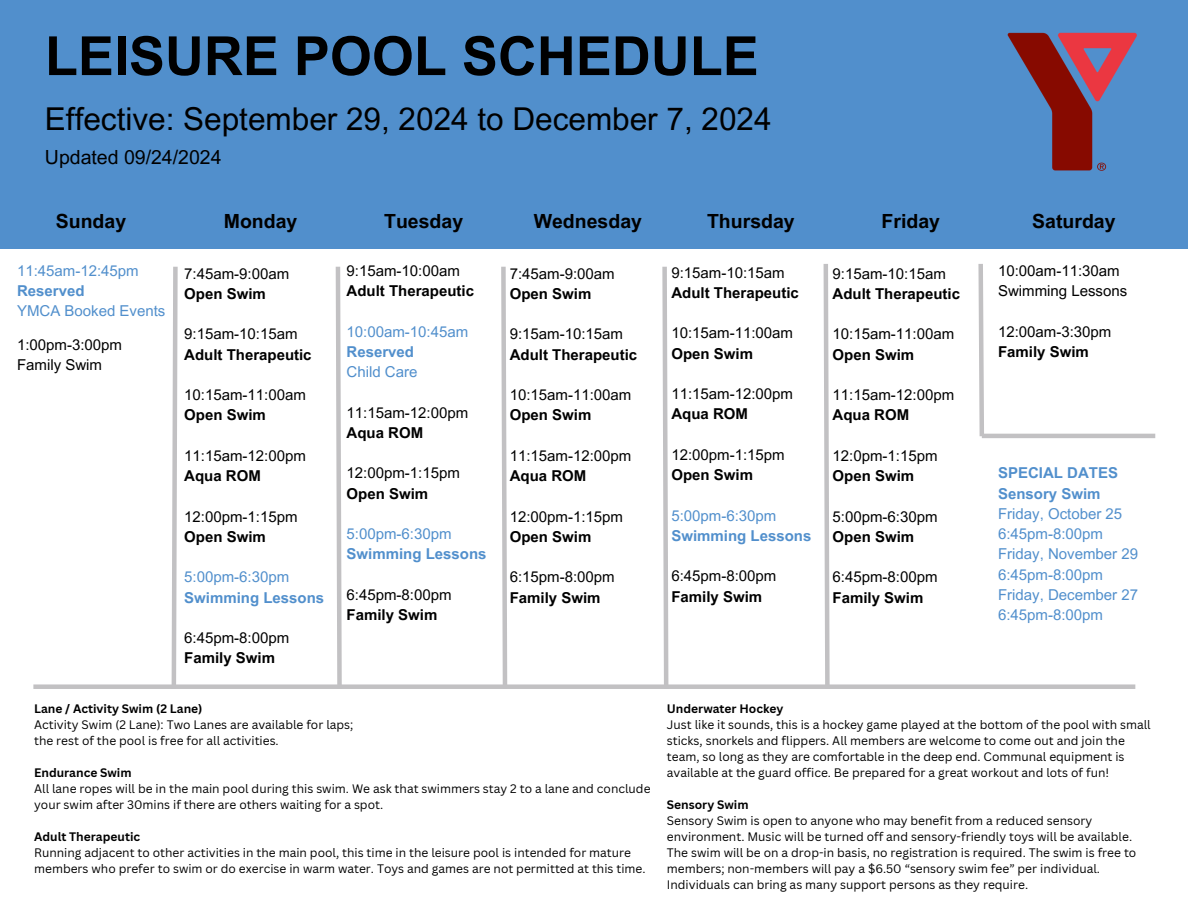
<style>
.page{position:relative;width:1188px;height:918px;background:#fff}
.page>*{position:absolute;margin:0;border:0;box-sizing:border-box;transform-origin:0 0}
.t1{font:700 54px "Arial MT Pro";color:#000}
.t2{font:31.5px "Arial MT Pro";color:#000}
.t3{font:700 19.5px "Arial MT Pro";color:#000}
.t4{font:19.5px "Arial MT Pro";color:#000}
.t5{font:15px/20.2px "Arial MT Pro";color:#000}
.t6{font:15px/20.2px "Arial MT Pro";color:#518fcc}
.t7{font:700 15px/20.2px "Arial MT Pro";color:#000}
.t8{font:700 15px/20.2px "Arial MT Pro";color:#518fcc}
.t9{font:12px/16px "Canva Sans";color:#000}
.t10{font:700 12px "Canva Sans";color:#000}
.s1{font-weight:700}
.s2{font-weight:400}
</style>
<div class="page">
<div style="left:0;top:0;width:1188px;height:249px;background:#518fcc"></div>
<svg style="left:171px;top:266px;width:7px;height:418px"></svg>
<img style="left:1007px;top:32px;width:129px;height:138px">
<svg style="left:335px;top:266px;width:7px;height:418px"></svg>
<svg style="left:501px;top:266px;width:7px;height:418px"></svg>
<svg style="left:662px;top:266px;width:7px;height:418px"></svg>
<svg style="left:823px;top:264px;width:7px;height:420px"></svg>
<div style="left:33px;top:684px;width:1102px;height:5px;background:#c2c1c3"></div>
<svg style="left:978px;top:264px;width:8px;height:175px"></svg>
<hr style="left:982px;top:434px;width:173px;height:4px;background:#c2c1c3">
<h1 class="t1" style="left:45px;top:36px;width:715px">LEISURE POOL SCHEDULE</h1>
<h1 class="t2" style="left:45px;top:107px;width:728px">Effective: September 29, 2024 to December 7, 2024</h1>
<h1 class="t4" style="left:45px;top:150px;width:178px">Updated 09/24/2024</h1>
<h2 class="t3" style="left:56px;top:213px;width:72px">Sunday</h2>
<h2 class="t3" style="left:224px;top:213px;width:75px">Monday</h2>
<h2 class="t3" style="left:384px;top:213px;width:81px">Tuesday</h2>
<h2 class="t3" style="left:534px;top:213px;width:110px">Wednesday</h2>
<h2 class="t3" style="left:707px;top:213px;width:89px">Thursday</h2>
<h2 class="t3" style="left:882px;top:213px;width:60px">Friday</h2>
<h2 class="t3" style="left:1032px;top:213px;width:85px">Saturday</h2>
<h3 class="t5" style="left:998px;top:262px;width:131px">10:00am-11:30am<br>Swimming Lessons</h3>
<h3 class="t5" style="left:998px;top:323px;width:115px">12:00am-3:30pm<br><span class="s1">Family Swim</span></h3>
<h3 class="t6" style="left:17px;top:262px;width:150px">11:45am-12:45pm<br><span class="s1">Reserved<br></span>YMCA Booked Events</h3>
<h3 class="t5" style="left:17px;top:336px;width:106px">1:00pm-3:00pm<br>Family Swim</h3>
<h3 class="t7" style="left:347px;top:262px;width:129px"><span class="s2">9:15am-10:00am<br></span>Adult Therapeutic</h3>
<h3 class="t6" style="left:347px;top:323px;width:123px">10:00am-10:45am<br><span class="s1">Reserved<br></span>Child Care</h3>
<h3 class="t5" style="left:347px;top:404px;width:123px">11:15am-12:00pm<br><span class="s1">Aqua ROM</span></h3>
<h3 class="t5" style="left:347px;top:465px;width:115px">12:00pm-1:15pm<br><span class="s1">Open Swim</span></h3>
<h3 class="t8" style="left:347px;top:526px;width:141px"><span class="s2">5:00pm-6:30pm<br></span>Swimming Lessons</h3>
<h3 class="t5" style="left:347px;top:586px;width:107px">6:45pm-8:00pm<br><span class="s1">Family Swim</span></h3>
<p class="t7" style="left:671px;top:264px;width:129px"><span class="s2">9:15am-10:15am<br></span>Adult Therapeutic</p>
<p class="t5" style="left:671px;top:325px;width:123px">10:15am-11:00am<br><span class="s1">Open Swim</span></p>
<p class="t5" style="left:671px;top:386px;width:123px">11:15am-12:00pm<br><span class="s1">Aqua ROM</span></p>
<p class="t5" style="left:671px;top:446px;width:115px">12:00pm-1:15pm<br><span class="s1">Open Swim</span></p>
<p class="t8" style="left:671px;top:507px;width:141px"><span class="s2">5:00pm-6:30pm<br></span>Swimming Lessons</p>
<p class="t5" style="left:671px;top:568px;width:107px">6:45pm-8:00pm<br><span class="s1">Family Swim</span></p>
<h3 class="t5" style="left:184px;top:265px;width:107px">7:45am-9:00am<br><span class="s1">Open Swim</span></h3>
<h3 class="t7" style="left:184px;top:326px;width:129px"><span class="s2">9:15am-10:15am<br></span>Adult Therapeutic</h3>
<h3 class="t5" style="left:184px;top:387px;width:123px">10:15am-11:00am<br><span class="s1">Open Swim</span></h3>
<h3 class="t5" style="left:184px;top:447px;width:123px">11:15am-12:00pm<br><span class="s1">Aqua ROM</span></h3>
<h3 class="t5" style="left:184px;top:508px;width:115px">12:00pm-1:15pm<br><span class="s1">Open Swim</span></h3>
<h3 class="t8" style="left:184px;top:569px;width:141px"><span class="s2">5:00pm-6:30pm<br></span>Swimming Lessons</h3>
<h3 class="t5" style="left:184px;top:630px;width:107px">6:45pm-8:00pm<br><span class="s1">Family Swim</span></h3>
<h3 class="t5" style="left:510px;top:265px;width:107px">7:45am-9:00am<br><span class="s1">Open Swim</span></h3>
<p class="t7" style="left:510px;top:326px;width:129px"><span class="s2">9:15am-10:15am<br></span>Adult Therapeutic</p>
<p class="t5" style="left:510px;top:387px;width:123px">10:15am-11:00am<br><span class="s1">Open Swim</span></p>
<p class="t5" style="left:510px;top:447px;width:123px">11:15am-12:00pm<br><span class="s1">Aqua ROM</span></p>
<p class="t5" style="left:510px;top:508px;width:115px">12:00pm-1:15pm<br><span class="s1">Open Swim</span></p>
<p class="t5" style="left:510px;top:569px;width:107px">6:15pm-8:00pm<br><span class="s1">Family Swim</span></p>
<h3 class="t7" style="left:833px;top:265px;width:129px"><span class="s2">9:15am-10:15am<br></span>Adult Therapeutic</h3>
<h3 class="t5" style="left:833px;top:326px;width:123px">10:15am-11:00am<br><span class="s1">Open Swim</span></h3>
<h3 class="t5" style="left:833px;top:387px;width:123px">11:15am-12:00pm<br><span class="s1">Aqua ROM</span></h3>
<h3 class="t5" style="left:833px;top:447px;width:107px">12:0pm-1:15pm<br><span class="s1">Open Swim</span></h3>
<h3 class="t5" style="left:833px;top:508px;width:107px">5:00pm-6:30pm<br><span class="s1">Open Swim</span></h3>
<h3 class="t5" style="left:833px;top:569px;width:107px">6:45pm-8:00pm<br><span class="s1">Family Swim</span></h3>
<h3 class="t6" style="left:998px;top:465px;width:141px"><span class="s1">SPECIAL DATES<br>Sensory Swim<br></span>Friday, October 25<br>6:45pm-8:00pm<br>Friday, November 29<br>6:45pm-8:00pm<br>Friday, December 27<br>6:45pm-8:00pm</h3>
<h3 class="t10" style="left:34px;top:700px;width:170px">Lane / Activity Swim (2 Lane)</h3>
<h3 class="t9" style="left:34px;top:717px;width:321px">Activity Swim (2 Lane): Two Lanes are available for laps;</h3>
<h3 class="t9" style="left:34px;top:733px;width:246px">the rest of the pool is free for all activities.</h3>
<h3 class="t10" style="left:34px;top:764px;width:99px">Endurance Swim</h3>
<h3 class="t9" style="left:34px;top:781px;width:618px">All lane ropes will be in the main pool during this swim. We ask that swimmers stay 2 to a lane and conclude your swim after 30mins if there are others waiting for a spot.</h3>
<h3 class="t10" style="left:34px;top:828px;width:108px">Adult Therapeutic</h3>
<h3 class="t9" style="left:34px;top:845px;width:613px">Running adjacent to other activities in the main pool, this time in the leisure pool is intended for mature members who prefer to swim or do exercise in warm water. Toys and games are not permitted at this time.</h3>
<h3 class="t10" style="left:667px;top:700px;width:118px">Underwater Hockey</h3>
<h3 class="t9" style="left:667px;top:717px;width:485px">Just like it sounds, this is a hockey game played at the bottom of the pool with small sticks, snorkels and flippers. All members are welcome to come out and join the team, so long as they are comfortable in the deep end. Communal equipment is available at the guard office. Be prepared for a great workout and lots of fun!</h3>
<h3 class="t10" style="left:667px;top:796px;width:83px">Sensory Swim</h3>
<h3 class="t9" style="left:667px;top:813px;width:471px">Sensory Swim is open to anyone who may benefit from a reduced sensory environment. Music will be turned off and sensory-friendly toys will be available.<br>The swim will be on a drop-in basis, no registration is required. The swim is free to members; non-members will pay a $6.50 “sensory swim fee” per individual.<br>Individuals can bring as many support persons as they require.</h3>
</div>
